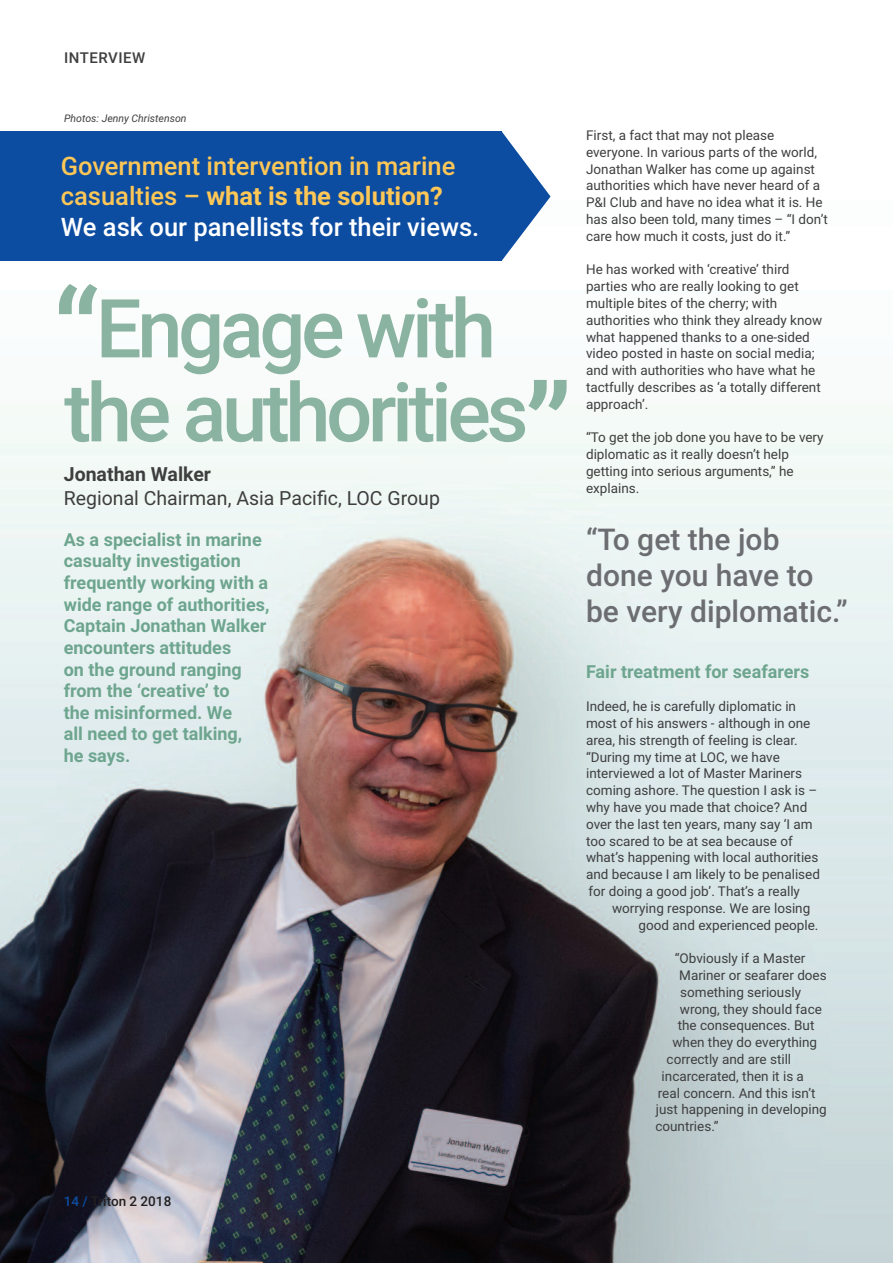
<style>
.page{position:relative;width:893px;height:1263px;background:#fff}
.page>*{position:absolute;margin:0;border:0;box-sizing:border-box;transform-origin:0 0}
.t1{font:500 122.1px "Roboto";color:#8bb3a1}
.t2{font:500 81.45px/84px "Roboto";letter-spacing:-.055em;color:#8bb3a1;text-align:center}
.t3{font:500 30px/36px "Roboto";color:#6c6d70}
.t4{font:500 25.5px/30.6px "Roboto";color:#fec756}
.t5{font:19.5px "Roboto";color:#3e3e3f}
.t6{font:700 19.5px "Roboto";color:#3e3e3f}
.t7{font:700 18px/21.6px "Roboto";color:#6ea58f}
.t8{font:500 15px "Roboto";letter-spacing:.035em;color:#3e3e3f}
.t9{font:13.5px/16.8px "Roboto";color:#3e3e3f}
.t10{font:500 13.5px "Roboto";color:#231f20}
.t11{font:italic 10.5px "Roboto";color:#3e3e3f}
.s1{font-weight:700}
.s2{color:#fff}
.s3{color:#0d4da1}
</style>
<div class="page">
<img style="left:0;top:196px;width:893px;height:1067px">
<div style="left:0;top:131px;width:502px;height:130px;background:#0d4da1"></div>
<svg style="left:502px;top:132px;width:48px;height:129px"></svg>
<p class="t8" style="left:64px;top:49px;width:83px">INTERvIEW</p>
<p class="t11" style="left:64px;top:112px;width:124px">Photos: Jenny Christenson</p>
<h3 class="t4" style="left:61px;top:151px;width:420px">Government intervention in marine casualties – <span class="s1">what is the solution?<br></span><span class="s2">We ask our panellists for their views.</span></h3>
<h1 class="t1" style="left:53px;top:264px;width:49px">“</h1>
<h2 class="t2" style="left:64px;top:287px;width:466px">Engage with the authorities</h2>
<h3 class="t6" style="left:64px;top:463px;width:149px">Jonathan Walker</h3>
<h3 class="t5" style="left:64px;top:486px;width:378px">Regional Chairman, Asia Pacific, LOC Group</h3>
<h1 class="t1" style="left:525px;top:358px;width:49px">”</h1>
<p class="t7" style="left:64px;top:529px;width:207px">As a specialist in marine casualty investigation frequently working with a wide range of authorities,<br>Captain Jonathan Walker encounters attitudes<br>on the ground ranging from the ‘creative’ to<br>the misinformed. We<br>all need to get talking,<br>he says.</p>
<p class="t9" style="left:586px;top:127px;width:243px">First, a fact that may not please everyone. In various parts of the world, Jonathan Walker has come up against authorities which have never heard of a P&amp;I Club and have no idea what it is. He has also been told, many times – “I don’t care how much it costs, just do it.”</p>
<p class="t9" style="left:586px;top:261px;width:238px">He has worked with ‘creative’ third parties who are really looking to get multiple bites of the cherry; with authorities who think they already know what happened thanks to a one-sided video posted in haste on social media; and with authorities who have what he tactfully describes as ‘a totally different approach’.</p>
<p class="t9" style="left:586px;top:429px;width:239px">“To get the job done you have to be very diplomatic as it really doesn’t help getting into serious arguments,” he explains.</p>
<h3 class="t3" style="left:586px;top:521px;width:263px">“To get the job done you have to be very diplomatic.”</h3>
<h3 class="t7" style="left:586px;top:660px;width:225px">Fair treatment for seafarers</h3>
<p class="t9" style="left:586px;top:698px;width:235px">Indeed, he is carefully diplomatic in most of his answers - although in one area, his strength of feeling is clear. “During my time at LOC, we have interviewed a lot of Master Mariners coming ashore. The question I ask is – why have you made that choice? And over the last ten years, many say ‘I am too scared to be at sea because of what’s happening with local authorities and because I am likely to be penalised for doing a good job’. That’s a really</p>
<p class="t9" style="left:639px;top:900px;width:181px;text-indent:-27px">worrying response. We are losing good and experienced people.</p>
<p class="t9" style="left:675px;top:950px;width:132px">“Obviously if a Master</p>
<p class="t9" style="left:679px;top:967px;width:149px">Mariner or seafarer does</p>
<p class="t9" style="left:680px;top:984px;width:122px">something seriously</p>
<p class="t9" style="left:680px;top:1000px;width:143px">wrong, they should face</p>
<p class="t9" style="left:678px;top:1017px;width:138px">the consequences. But</p>
<p class="t9" style="left:672px;top:1034px;width:146px">when they do everything</p>
<p class="t9" style="left:667px;top:1051px;width:126px">correctly and are still</p>
<p class="t9" style="left:662px;top:1068px;width:144px">incarcerated, then it is a</p>
<p class="t9" style="left:658px;top:1084px;width:159px">real concern. And this isn’t</p>
<p class="t9" style="left:656px;top:1101px;width:172px">just happening in developing</p>
<p class="t9" style="left:655px;top:1118px;width:65px">countries.”</p>
<p class="t10" style="left:64px;top:1193px;width:109px"><span class="s3">14 /</span> Triton 2 2018</p>
</div>
